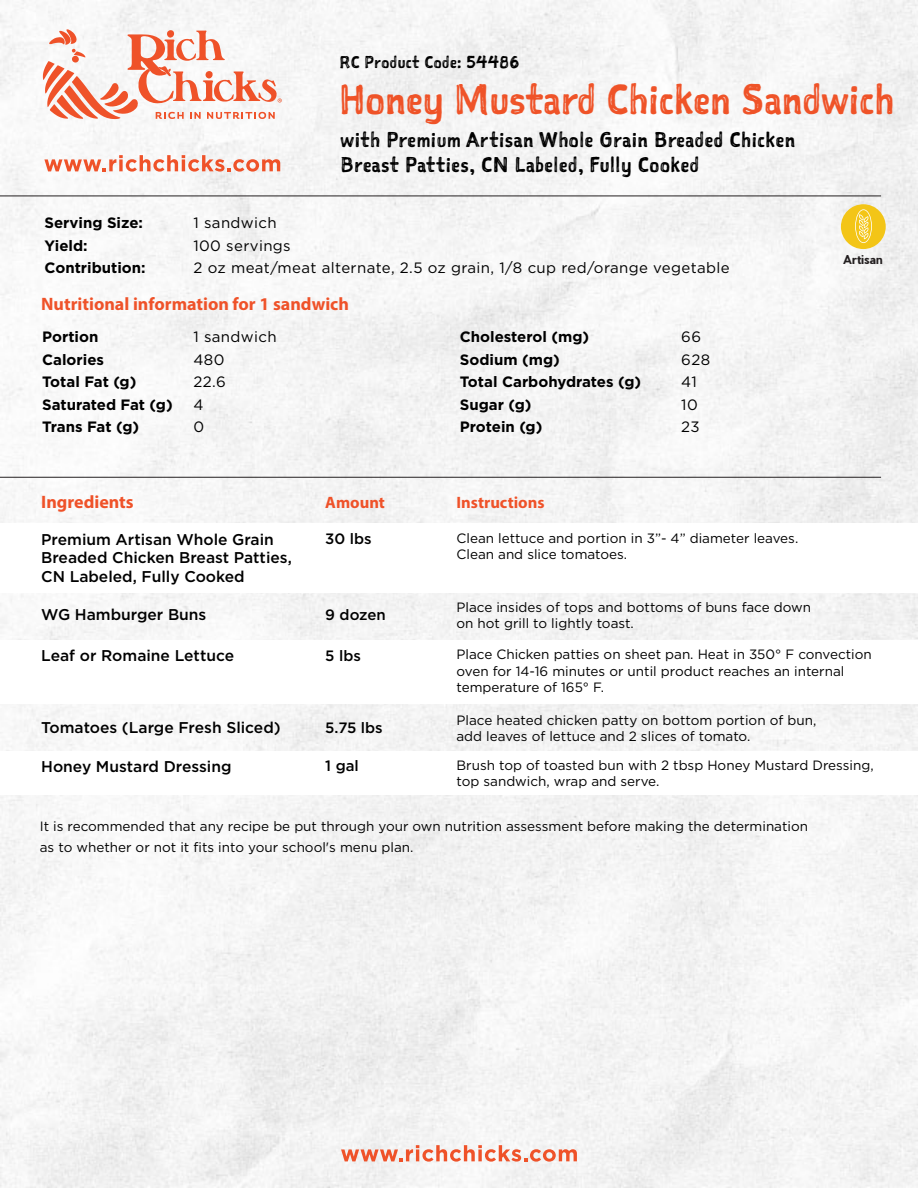
<style>
.page{position:relative;width:918px;height:1188px;background:#fff}
.page>*{position:absolute;margin:0;border:0;box-sizing:border-box;transform-origin:0 0}
.t1{font:40.35px "Sketchnote Square";color:#ef5328}
.t2{font:20.4px/24.5px "Sketchnote Square";letter-spacing:.025em;color:#000}
.t3{font:700 18px "Myriad Pro";color:#ef5229}
.t4{font:700 16.5px "Myriad Pro";color:#ef5229}
.t5{font:16.2px "Sketchnote Square";letter-spacing:.025em;color:#000}
.t6{font:500 15.6px/18.8px "Gotham";color:#000}
.t7{font:700 15px/22.5px "Gotham";color:#000}
.t8{font:15px/22.5px "Gotham";letter-spacing:.025em;color:#000}
.t9{font:500 15px "Gotham";color:#000}
.t10{font:13.5px/16.2px "Gotham";color:#000}
.t11{font:700 12px "Pier Sans";color:#231f20}
</style>
<div class="page">
<div style="left:841px;top:204px;width:45px;height:45px;background:#f3c517;border-radius:50%"></div>
<svg style="left:855px;top:209px;width:17px;height:34px"></svg>
<svg style="left:43px;top:28px;width:239px;height:91px"></svg>
<svg style="left:44px;top:155px;width:236px;height:17px"></svg>
<svg style="left:341px;top:1145px;width:236px;height:17px"></svg>
<hr style="left:0;top:196px;width:881px;height:1px;background:#231f20">
<hr style="left:0;top:477px;width:881px;height:1px;background:#231f20">
<p class="t5" style="left:340px;top:52px;width:181px">RC Product Code: 54486</p>
<h1 class="t1" style="left:339px;top:72px;width:557px">Honey Mustard Chicken Sandwich</h1>
<h2 class="t2" style="left:341px;top:127px;width:456px">with Premium Artisan Whole Grain Breaded Chicken<br>Breast Patties, CN Labeled, Fully Cooked</h2>
<p class="t7" style="left:44px;top:212px;width:103px">Serving Size:<br>Yield:<br>Contribution:</p>
<p class="t8" style="left:193px;top:211px;width:538px">1 sandwich<br>100 servings<br>2 oz meat/meat alternate, 2.5 oz grain, 1/8 cup red/orange vegetable</p>
<h3 class="t3" style="left:41px;top:293px;width:309px">Nutritional information for 1 sandwich</h3>
<p class="t7" style="left:42px;top:326px;width:132px">Portion<br>Calories<br>Total Fat (g)<br>Saturated Fat (g)<br>Trans Fat (g)</p>
<p class="t8" style="left:193px;top:325px;width:85px">1 sandwich<br>480<br>22.6<br>4<br>0</p>
<p class="t7" style="left:460px;top:326px;width:183px">Cholesterol (mg)<br>Sodium (mg)<br>Total Carbohydrates (g)<br>Sugar (g)<br>Protein (g)</p>
<p class="t8" style="left:681px;top:325px;width:30px">66<br>628<br>41<br>10<br>23</p>
<h3 class="t3" style="left:41px;top:490px;width:94px">Ingredients</h3>
<p class="t4" style="left:325px;top:492px;width:61px">Amount</p>
<p class="t4" style="left:457px;top:492px;width:90px">Instructions</p>
<p class="t6" style="left:41px;top:529px;width:252px">Premium Artisan Whole Grain<br>Breaded Chicken Breast Patties,<br>CN Labeled, Fully Cooked</p>
<p class="t10" style="left:457px;top:530px;width:343px">Clean lettuce and portion in 3”- 4” diameter leaves.<br>Clean and slice tomatoes.</p>
<p class="t10" style="left:457px;top:598px;width:356px">Place insides of tops and bottoms of buns face down on hot grill to lightly toast.</p>
<p class="t9" style="left:325px;top:529px;width:48px">30 lbs</p>
<p class="t6" style="left:41px;top:605px;width:167px">WG Hamburger Buns</p>
<p class="t9" style="left:325px;top:605px;width:62px">9 dozen</p>
<p class="t11" style="left:843px;top:251px;width:41px">Artisan</p>
<p class="t6" style="left:41px;top:646px;width:194px">Leaf or Romaine Lettuce</p>
<p class="t10" style="left:457px;top:646px;width:417px">Place Chicken patties on sheet pan. Heat in 350° F convection oven for 14-16 minutes or until product reaches an internal temperature of 165° F.</p>
<p class="t9" style="left:325px;top:646px;width:37px">5 lbs</p>
<p class="t6" style="left:41px;top:718px;width:241px">Tomatoes (Large Fresh Sliced)</p>
<p class="t9" style="left:325px;top:718px;width:59px">5.75 lbs</p>
<p class="t10" style="left:457px;top:711px;width:361px">Place heated chicken patty on bottom portion of bun, add leaves of lettuce and 2 slices of tomato.</p>
<p class="t6" style="left:41px;top:757px;width:192px">Honey Mustard Dressing</p>
<p class="t10" style="left:457px;top:757px;width:419px">Brush top of toasted bun with 2 tbsp Honey Mustard Dressing, top sandwich, wrap and serve.</p>
<p class="t9" style="left:325px;top:756px;width:35px">1 gal</p>
<p class="t10" style="left:40px;top:815px;width:770px;line-height:21.5px">It is recommended that any recipe be put through your own nutrition assessment before making the determination as to whether or not it fits into your school's menu plan.</p>
</div>
